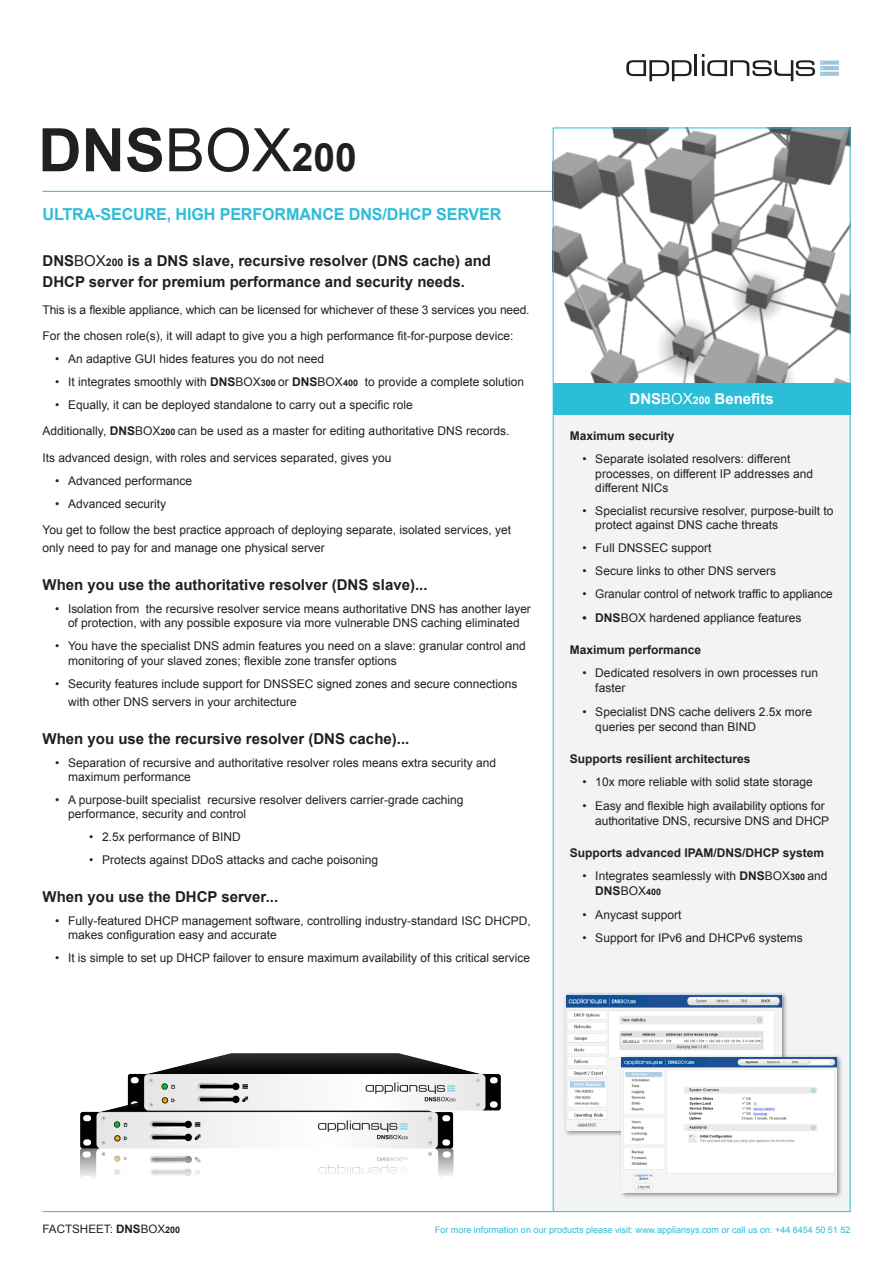
<style>
.page{position:relative;width:893px;height:1263px;background:#fff}
.page>*{position:absolute;margin:0;border:0;box-sizing:border-box;transform-origin:0 0}
.H0{font:700 60px "Arial";color:#231f20}
.t1{font:700 16.5px "Arial";letter-spacing:-.01em;color:#2cbdd8}
.t2{font:700 15px/21px "Arial";color:#231f20}
.t3{font:700 15px "Arial";color:#fff}
.t4{font:12px/14.4px "Arial";color:#231f20}
.t5{font:700 12px "Arial";color:#231f20}
.t6{font:11.7px "Arial";color:#231f20}
.Contact_Info{font:9px "Arial";color:#2cbdd8}
.s1{font-weight:400}
.s2{font-size:39px}
.s3{font-size:10.5px}
.s4{font-weight:700}
.s5{font-weight:700;font-size:9px}
</style>
<div class="page">
<div style="left:553px;top:415px;width:297px;height:797px;background:#f2f3f4"></div>
<img style="left:555px;top:130px;width:293px;height:253px">
<div style="left:553px;top:383px;width:297px;height:32px;background:#2cbdd8"></div>
<img style="left:81px;top:1053px;width:419px;height:125px">
<div style="left:563px;top:992px;width:225px;height:144px;background:#231f20;opacity:.5"></div>
<img style="left:566px;top:994px;width:215px;height:136px">
<div style="left:619px;top:1054px;width:225px;height:145px;background:#231f20;opacity:.5"></div>
<img style="left:621px;top:1057px;width:216px;height:136px">
<svg style="left:626px;top:60px;width:66px;height:21px"></svg>
<hr style="left:695px;top:54px;width:2px;height:22px;background:#231f20">
<svg style="left:702px;top:54px;width:137px;height:27px"></svg>
<hr style="left:43px;top:191px;width:510px;height:1px;background:#2cbdd8">
<hr style="left:43px;top:1211px;width:510px;height:1px;background:#2cbdd8">
<p class="H0" style="left:38px;top:110px;width:320px">DNS<span class="s1">BOX</span><span class="s2">200</span></p>
<h1 class="t1" style="left:43px;top:203px;width:460px">ULTRA-SECURE, HIGH PERFORMANCE DNS/DHCP SERVER</h1>
<p class="t2" style="left:43px;top:251px;width:450px">DNS<span class="s1">BOX</span><span class="s3">200</span> is a DNS slave, recursive resolver (DNS cache) and<br>DHCP server for premium performance and security needs.</p>
<p class="t4" style="left:43px;top:302px;width:489px">This is a flexible appliance, which can be licensed for whichever of these 3 services you need.</p>
<p class="t4" style="left:43px;top:329px;width:472px">For the chosen role(s), it will adapt to give you a high performance fit-for-purpose device:</p>
<p class="t4" style="left:55px;top:352px;width:270px">• An adaptive GUI hides features you do not need</p>
<p class="t4" style="left:55px;top:375px;width:470px">• It integrates smoothly with <span class="s4">DNS</span>BOX<span class="s5">300</span> or <span class="s4">DNS</span>BOX<span class="s5">400</span> to provide a complete solution</p>
<p class="t4" style="left:55px;top:397px;width:359px">• Equally, it can be deployed standalone to carry out a specific role</p>
<p class="t4" style="left:43px;top:424px;width:468px">Additionally, <span class="s4">DNS</span>BOX<span class="s5">200</span> can be used as a master for editing authoritative DNS records.</p>
<p class="t4" style="left:43px;top:450px;width:350px">Its advanced design, with roles and services separated, gives you</p>
<p class="t4" style="left:55px;top:473px;width:138px">• Advanced performance</p>
<p class="t4" style="left:55px;top:496px;width:112px">• Advanced security</p>
<p class="t4" style="left:43px;top:521px;width:470px;line-height:18px">You get to follow the best practice approach of deploying separate, isolated services, yet only need to pay for and manage one physical server</p>
<p class="t2" style="left:43px;top:575px;width:387px">When you use the authoritative resolver (DNS slave)...</p>
<p class="t4" style="left:55px;top:602px;width:477px;text-align:center">• Isolation from the recursive resolver service means authoritative DNS has another layer of protection, with any possible exposure via more vulnerable DNS caching eliminated</p>
<p class="t4" style="left:68px;top:639px;width:459px;text-indent:-13px">• You have the specialist DNS admin features you need on a slave: granular control and monitoring of your slaved zones; flexible zone transfer options</p>
<p class="t4" style="left:68px;top:675px;width:451px;line-height:18px;text-indent:-13px">• Security features include support for DNSSEC signed zones and secure connections with other DNS servers in your architecture</p>
<p class="t2" style="left:43px;top:728px;width:368px">When you use the recursive resolver (DNS cache)...</p>
<p class="t4" style="left:68px;top:755px;width:430px;text-indent:-13px">• Separation of recursive and authoritative resolver roles means extra security and maximum performance</p>
<p class="t4" style="left:68px;top:793px;width:397px;text-indent:-13px">• A purpose-built specialist recursive resolver delivers carrier-grade caching performance, security and control</p>
<p class="t4" style="left:89px;top:830px;width:153px">• 2.5x performance of BIND</p>
<p class="t4" style="left:89px;top:853px;width:290px">• Protects against DDoS attacks and cache poisoning</p>
<p class="t2" style="left:43px;top:887px;width:237px">When you use the DHCP server...</p>
<p class="t4" style="left:68px;top:914px;width:464px;text-indent:-13px">• Fully-featured DHCP management software, controlling industry-standard ISC DHCPD, makes configuration easy and accurate</p>
<p class="t4" style="left:55px;top:951px;width:476px">• It is simple to set up DHCP failover to ensure maximum availability of this critical service</p>
<h2 class="t3" style="left:629px;top:389px;width:146px">DNS<span class="s1">BOX</span><span class="s3">200</span> Benefits</h2>
<h3 class="t5" style="left:570px;top:428px;width:106px">Maximum security</h3>
<p class="t4" style="left:595px;top:452px;width:219px;text-indent:-13px">• Separate isolated resolvers: different processes, on different IP addresses and different NICs</p>
<p class="t4" style="left:595px;top:504px;width:240px;text-indent:-13px">• Specialist recursive resolver, purpose-built to protect against DNS cache threats</p>
<p class="t4" style="left:583px;top:541px;width:130px">• Full DNSSEC support</p>
<p class="t4" style="left:583px;top:564px;width:195px">• Secure links to other DNS servers</p>
<p class="t4" style="left:583px;top:587px;width:252px">• Granular control of network traffic to appliance</p>
<p class="t4" style="left:583px;top:610px;width:220px"><span class="s4">• DNS</span>BOX hardened appliance features</p>
<h3 class="t5" style="left:570px;top:641px;width:133px">Maximum performance</h3>
<p class="t4" style="left:595px;top:665px;width:224px;line-height:15px;text-indent:-13px">• Dedicated resolvers in own processes run faster</p>
<p class="t4" style="left:595px;top:704px;width:218px;line-height:15px;text-indent:-13px">• Specialist DNS cache delivers 2.5x more queries per second than BIND</p>
<h3 class="t5" style="left:570px;top:750px;width:182px">Supports resilient architectures</h3>
<p class="t4" style="left:583px;top:775px;width:232px">• 10x more reliable with solid state storage</p>
<p class="t4" style="left:595px;top:798px;width:235px;line-height:15px;text-indent:-13px">• Easy and flexible high availability options for authoritative DNS, recursive DNS and DHCP</p>
<h3 class="t5" style="left:570px;top:844px;width:256px">Supports advanced IPAM/DNS/DHCP system</h3>
<p class="t4" style="left:595px;top:868px;width:234px;line-height:15px;text-indent:-13px">• Integrates seamlessly with <span class="s4">DNS</span>BOX<span class="s5">300</span> and<br><span class="s4">DNS</span>BOX<span class="s5">400</span></p>
<p class="t4" style="left:583px;top:907px;width:100px">• Anycast support</p>
<p class="t4" style="left:583px;top:931px;width:222px">• Support for IPv6 and DHCPv6 systems</p>
<p class="t6" style="left:43px;top:1221px;width:139px">FACTSHEET: <span class="s4">DNS</span>BOX<span class="s5">200</span></p>
<p class="Contact_Info" style="left:435px;top:1224px;width:417px">For more information on our products please visit: www.appliansys.com or call us on: +44 8454 50 51 52</p>
</div>
